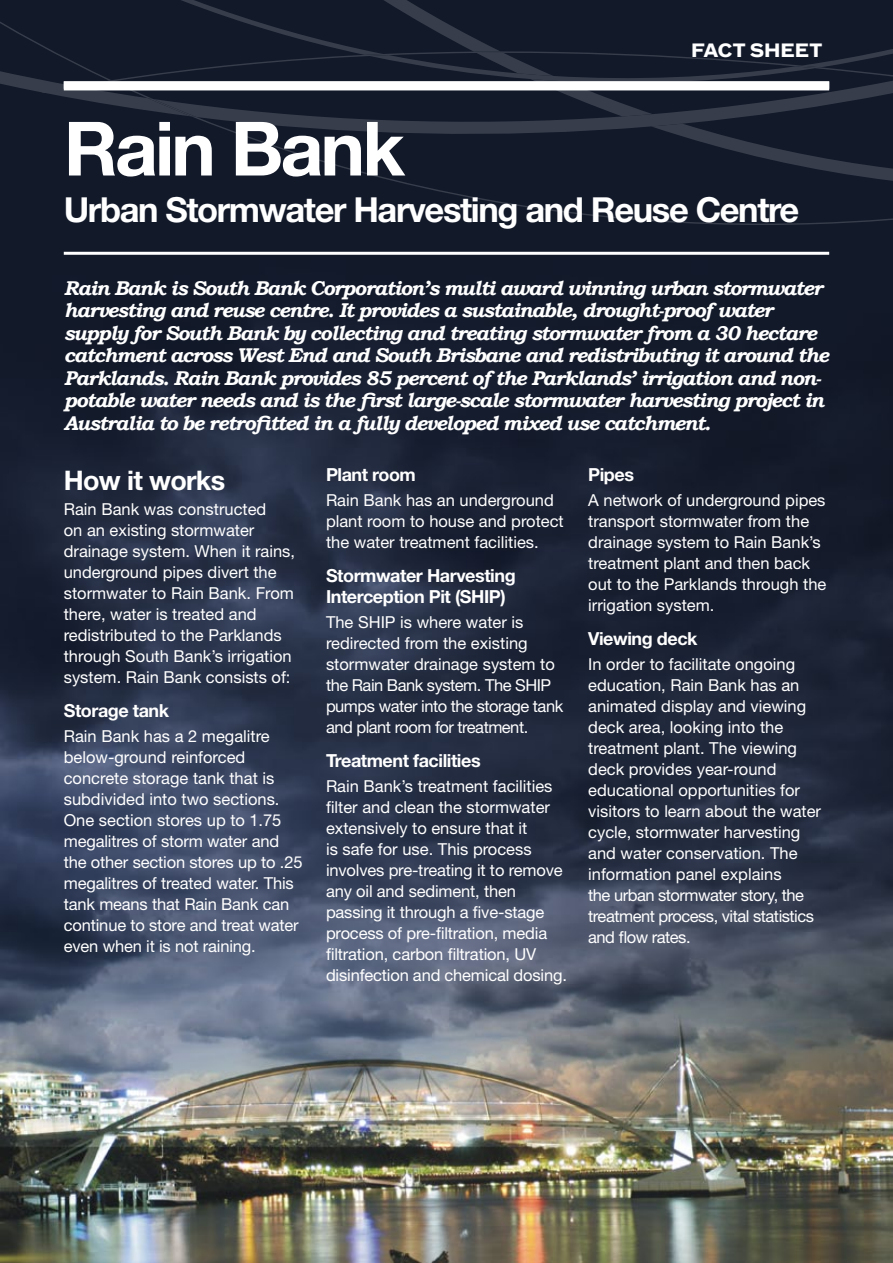
<style>
.page{position:relative;width:893px;height:1263px;background:#fff}
.page>*{position:absolute;margin:0;border:0;box-sizing:border-box;transform-origin:0 0}
.t1{font:700 75px "Helvetica Neue LT Std";letter-spacing:-.04em;color:#fff}
.t2{font:700 34.5px "Helvetica Neue LT Std";letter-spacing:-.04em;color:#fff}
.t3{font:700 27px "Helvetica Neue LT Std";letter-spacing:-.025em;color:#fff}
.t4{font:italic 700 19.95px/22.5px "Bookman Old Style";letter-spacing:-.06em;color:#fff}
.t5{font:700 18px/21px "Helvetica Neue LT Std";letter-spacing:-.025em;color:#fff}
.t6{font:700 18px "Bau Offc Pro";color:#fff}
.t7{font:16.5px/21px "Helvetica Neue LT Std";color:#fff}
.t8{font:16.5px/21px "Helvetica Neue LT Std";letter-spacing:-.03em;color:#fff}
</style>
<div class="page">
<img style="left:0;top:181px;width:893px;height:1082px">
<div style="left:191px;top:181px;width:702px;height:44px;background:#121929"></div>
<svg style="left:0;top:0;width:893px;height:181px;background:#171e2d"></svg>
<div style="left:64px;top:81px;width:765px;height:9px;background:#fff"></div>
<hr style="left:64px;top:252px;width:765px;height:3px;background:#fff">
<p class="t6" style="left:691px;top:34px;width:133px">FACT SHEET</p>
<h1 class="t1" style="left:64px;top:102px;width:343px">Rain Bank</h1>
<h2 class="t2" style="left:64px;top:188px;width:737px">Urban Stormwater Harvesting and Reuse Centre</h2>
<p class="t4" style="left:64px;top:277px;width:767px">Rain Bank is South Bank Corporation’s multi award winning urban stormwater harvesting and reuse centre. It provides a sustainable, drought-proof water supply for South Bank by collecting and treating stormwater from a 30 hectare catchment across West End and South Brisbane and redistributing it around the Parklands. Rain Bank provides 85 percent of the Parklands’ irrigation and non&shy;potable water needs and is the first large-scale stormwater harvesting project in Australia to be retrofitted in a fully developed mixed use catchment.</p>
<h3 class="t3" style="left:64px;top:463px;width:163px">How it works</h3>
<p class="t7" style="left:64px;top:498px;width:233px">Rain Bank was constructed<br>on an existing stormwater drainage system. When it rains, underground pipes divert the stormwater to Rain Bank. From there, water is treated and redistributed to the Parklands through South Bank’s irrigation system. Rain Bank consists of:</p>
<p class="t5" style="left:64px;top:699px;width:107px">Storage tank</p>
<p class="t7" style="left:64px;top:725px;width:240px">Rain Bank has a 2 megalitre below-ground reinforced concrete storage tank that is subdivided into two sections.<br>One section stores up to 1.75 megalitres of storm water and the other section stores up to .25 megalitres of treated water. This tank means that Rain Bank can continue to store and treat water even when it is not raining.</p>
<p class="t5" style="left:326px;top:463px;width:91px">Plant room</p>
<p class="t7" style="left:326px;top:489px;width:239px">Rain Bank has an underground plant room to house and protect the water treatment facilities.</p>
<p class="t5" style="left:326px;top:564px;width:191px">Stormwater Harvesting<br>Interception Pit (SHIP)</p>
<p class="t8" style="left:326px;top:611px;width:239px">The SHIP is where water is redirected from the existing stormwater drainage system to the Rain Bank system. The SHIP pumps water into the storage tank and plant room for treatment.</p>
<p class="t5" style="left:326px;top:749px;width:156px">Treatment facilities</p>
<p class="t7" style="left:326px;top:775px;width:242px">Rain Bank’s treatment facilities filter and clean the stormwater extensively to ensure that it<br>is safe for use. This process involves pre-treating it to remove any oil and sediment, then passing it through a five-stage process of pre-filtration, media filtration, carbon filtration, UV disinfection and chemical dosing.</p>
<p class="t5" style="left:588px;top:463px;width:47px">Pipes</p>
<p class="t7" style="left:588px;top:489px;width:240px">A network of underground pipes transport stormwater from the drainage system to Rain Bank’s treatment plant and then back out to the Parklands through the irrigation system.</p>
<p class="t5" style="left:588px;top:627px;width:111px">Viewing deck</p>
<p class="t7" style="left:588px;top:653px;width:234px">In order to facilitate ongoing education, Rain Bank has an animated display and viewing deck area, looking into the treatment plant. The viewing deck provides year-round educational opportunities for visitors to learn about the water cycle, stormwater harvesting and water conservation. The information panel explains<br>the urban stormwater story, the treatment process, vital statistics and flow rates.</p>
</div>
